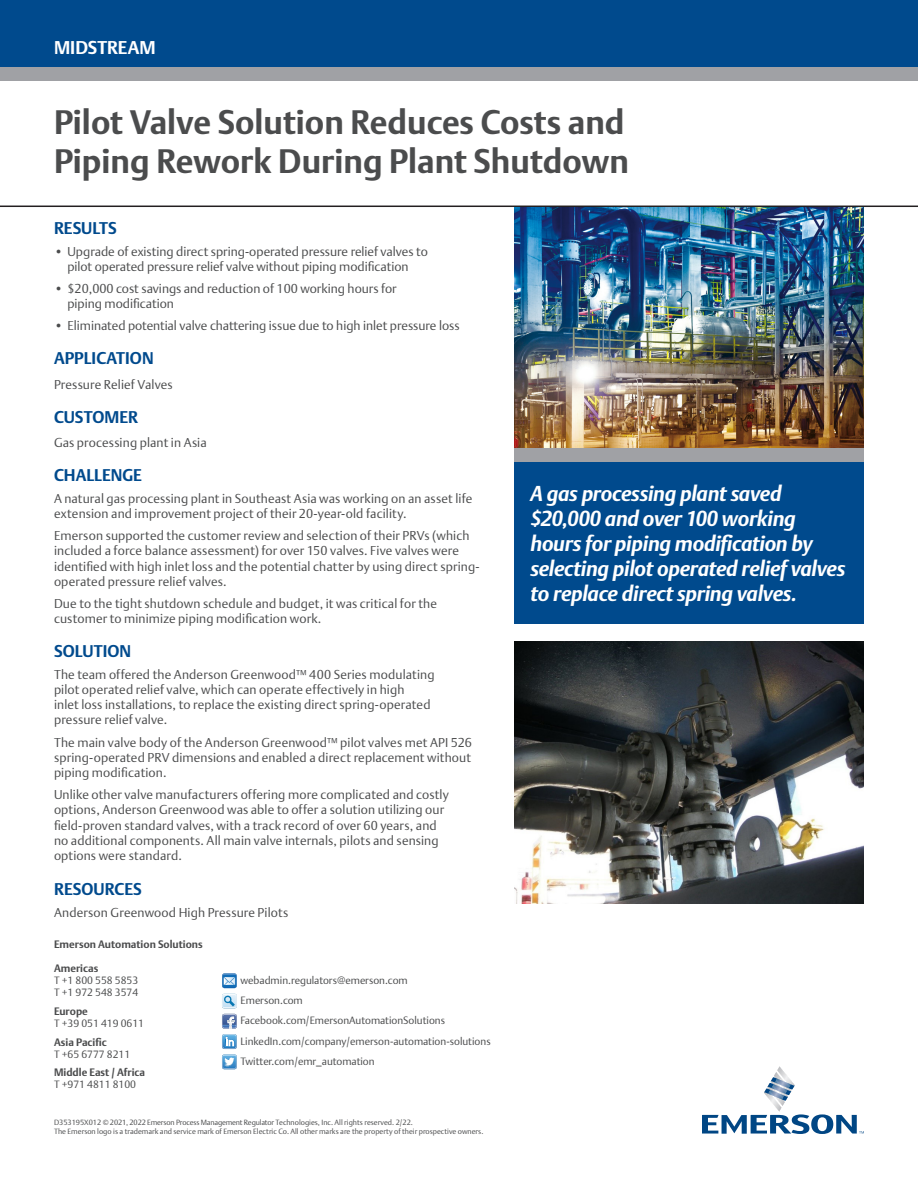
<style>
.page{position:relative;width:918px;height:1188px;background:#fff}
.page>*{position:absolute;margin:0;border:0;box-sizing:border-box;transform-origin:0 0}
.t1{font:700 33px/39.6px "DTL Argo T";color:#4b4c4d}
.t2{font:italic 700 21px/25.2px "DTL Argo T";letter-spacing:-.015em;color:#fff}
.t3{font:700 18px "DTL Argo T";color:#fff}
.t4{font:700 16.5px "DTL Argo T";letter-spacing:.005em;color:#004a8d}
.t5{font:300 12.75px/15.3px "DTL Argo T";letter-spacing:.01em;color:#4b4c4d}
.t6{font:300 10.5px/12px "DTL Argo T";color:#4b4c4d}
.t7{font:700 10.5px/12px "DTL Argo T";color:#4b4c4d}
.t8{font:300 7.5px/9px "DTL Argo T";color:#4b4c4d}
.s1{font-weight:700}
.s2{font-weight:300}
</style>
<div class="page">
<div style="left:0;top:0;width:918px;height:68px;background:#004a8d"></div>
<div style="left:0;top:68px;width:918px;height:13px;background:#a0a1a5"></div>
<hr style="left:0;top:206px;width:918px;height:1px;background:#231f20">
<svg style="left:702px;top:1066px;width:162px;height:68px"></svg>
<img style="left:514px;top:207px;width:350px;height:241px">
<div style="left:514px;top:461px;width:350px;height:163px;background:#004a8d"></div>
<div style="left:514px;top:448px;width:350px;height:13px;background:#a0a1a5"></div>
<svg style="left:222px;top:973px;width:15px;height:15px"></svg>
<svg style="left:222px;top:1014px;width:15px;height:55px"></svg>
<svg style="left:222px;top:994px;width:15px;height:14px"></svg>
<img style="left:514px;top:641px;width:350px;height:262px">
<h3 class="t3" style="left:54px;top:37px;width:103px">MIDSTREAM</h3>
<p class="t1" style="left:54px;top:102px;width:577px">Pilot Valve Solution Reduces Costs and<br>Piping Rework During Plant Shutdown</p>
<p class="t4" style="left:54px;top:218px;width:64px">RESULTS</p>
<p class="t5" style="left:54px;top:243px;width:375px;text-align:center">• Upgrade of existing direct spring-operated pressure relief valves to pilot operated pressure relief valve without piping modification</p>
<p class="t5" style="left:67px;top:281px;width:331px;text-indent:-13px">• $20,000 cost savings and reduction of 100 working hours for piping modification</p>
<p class="t5" style="left:54px;top:318px;width:407px">• Eliminated potential valve chattering issue due to high inlet pressure loss</p>
<p class="t4" style="left:54px;top:349px;width:101px">APPLICATION</p>
<p class="t5" style="left:54px;top:377px;width:120px">Pressure Relief Valves</p>
<p class="t4" style="left:54px;top:407px;width:85px">CUSTOMER</p>
<p class="t5" style="left:54px;top:435px;width:154px">Gas processing plant in Asia</p>
<p class="t4" style="left:54px;top:465px;width:90px">CHALLENGE</p>
<p class="t5" style="left:54px;top:490px;width:420px">A natural gas processing plant in Southeast Asia was working on an asset life extension and improvement project of their 20-year-old facility.</p>
<p class="t5" style="left:54px;top:528px;width:427px">Emerson supported the customer review and selection of their PRVs (which included a force balance assessment) for over 150 valves. Five valves were identified with high inlet loss and the potential chatter by using direct spring&shy;operated pressure relief valves.</p>
<p class="t5" style="left:54px;top:596px;width:384px">Due to the tight shutdown schedule and budget, it was critical for the customer to minimize piping modification work.</p>
<p class="t4" style="left:54px;top:641px;width:79px">SOLUTION</p>
<p class="t5" style="left:54px;top:666px;width:382px">The team offered the Anderson Greenwood™ 400 Series modulating pilot operated relief valve, which can operate effectively in high<br>inlet loss installations, to replace the existing direct spring-operated pressure relief valve.</p>
<p class="t5" style="left:54px;top:734px;width:419px;text-align:justify">The main valve body of the Anderson Greenwood™ pilot valves met API 526 spring-operated PRV dimensions and enabled a direct replacement without piping modification.</p>
<p class="t5" style="left:54px;top:787px;width:397px">Unlike other valve manufacturers offering more complicated and costly options, Anderson Greenwood was able to offer a solution utilizing our field-proven standard valves, with a track record of over 60 years, and no additional components. All main valve internals, pilots and sensing options were standard.</p>
<p class="t4" style="left:54px;top:879px;width:89px">RESOURCES</p>
<p class="t5" style="left:54px;top:904px;width:236px">Anderson Greenwood High Pressure Pilots</p>
<p class="t7" style="left:54px;top:938px;width:150px">Emerson Automation Solutions</p>
<p class="t6" style="left:241px;top:974px;width:169px">webadmin.regulators@emerson.com</p>
<p class="t6" style="left:241px;top:1015px;width:206px">Facebook.com/EmersonAutomationSolutions</p>
<p class="t6" style="left:241px;top:1055px;width:136px">Twitter.com/emr_automation</p>
<p class="t6" style="left:54px;top:962px;width:86px"><span class="s1">Americas<br></span>T +1 800 558 5853<br>T +1 972 548 3574</p>
<p class="t6" style="left:54px;top:1005px;width:92px"><span class="s1">Europe<br></span>T +39 051 419 0611</p>
<p class="t6" style="left:54px;top:1036px;width:78px"><span class="s1">Asia Pacific<br></span>T +65 6777 8211</p>
<p class="t7" style="left:54px;top:1067px;width:93px">Middle East / Africa<br><span class="s2">T +971 4811 8100</span></p>
<p class="t6" style="left:241px;top:994px;width:64px">Emerson.com</p>
<p class="t6" style="left:241px;top:1035px;width:252px">LinkedIn.com/company/emerson-automation-solutions</p>
<p class="t8" style="left:54px;top:1118px;width:431px">D353195X012 © 2021, 2022 Emerson Process Management Regulator Technologies, Inc. All rights reserved. 2/22.<br>The Emerson logo is a trademark and service mark of Emerson Electric Co. All other marks are the property of their prospective owners.</p>
<p class="t2" style="left:531px;top:480px;width:316px">A gas processing plant saved $20,000 and over 100 working hours for piping modification by selecting pilot operated relief valves to replace direct spring valves.</p>
</div>
